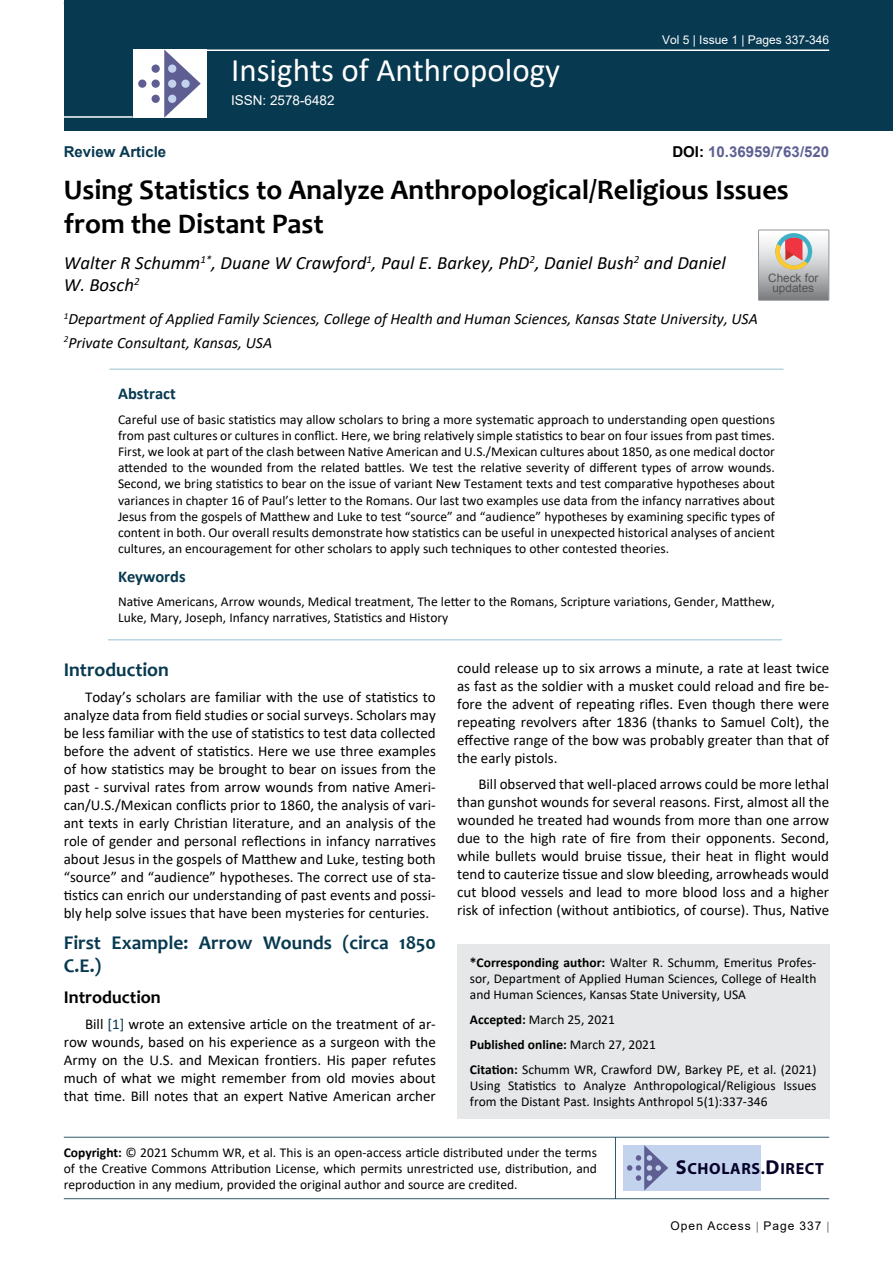
<style>
.page{position:relative;width:893px;height:1263px;background:#fff}
.page>*{position:absolute;margin:0;border:0;box-sizing:border-box;transform-origin:0 0}
.t1{font:33px "Calibri";color:#fff}
.t2{font:700 28.5px/34.2px "Candara";color:#000}
.t3{font:700 19.5px/22.5px "Candara";color:#073950}
.t4{font:italic 18.75px/22.5px "Calibri";color:#000}
.t5{font:700 18px "Candara";color:#000}
.t6{font:700 16.5px "Calibri";color:#073950}
.t7{font:700 16.2px "Myriad Pro";letter-spacing:.04em;color:#050128}
.t8{font:italic 15.75px/23.1px "Calibri";color:#000}
.t9{font:15px/18px "Calibri";color:#000;text-align:justify}
.t10{font:700 15px "Arial";color:#5e5f93}
.t11{font:700 15px "Arial";color:#073950}
.t12{font:13.5px/16.2px "Calibri";color:#000;text-align:justify}
.t13{font:13.5px "Arial";color:#fff}
.t14{font:12px "Arial";color:#fff}
.t15{font:12px "Arial";letter-spacing:.08em;color:#000}
.t16{font:11.7px/10.1px "Arial";color:#535353;text-align:center}
.s1{color:#000}
.s2{color:#073950}
.s3{font-weight:700}
.s4{font-size:20.25px}
</style>
<div class="page">
<div style="left:64px;top:0;width:829px;height:131px;background:#073950"></div>
<div style="left:457px;top:944px;width:372px;height:175px;background:#e6e7e8"></div>
<hr style="left:64px;top:1137px;width:765px;height:1px;background:#073950">
<hr style="left:64px;top:1198px;width:765px;height:1px;background:#073950">
<hr style="left:615px;top:1137px;width:1px;height:62px;background:#073950">
<div style="left:623px;top:1145px;width:138px;height:45px;background:#c3d3ee"></div>
<svg style="left:627px;top:1145px;width:41px;height:45px"></svg>
<hr style="left:204px;top:49px;width:625px;height:2px;background:#fff">
<hr style="left:64px;top:116px;width:69px;height:2px;background:#fff">
<div style="left:133px;top:49px;width:74px;height:69px;background:#fff"></div>
<svg style="left:164px;top:49px;width:37px;height:69px"></svg>
<div style="left:152px;top:65px;width:8px;height:8px;background:#5e5e92;border-radius:50%"></div>
<div style="left:138px;top:80px;width:8px;height:8px;background:#5e5e92;border-radius:50%"></div>
<div style="left:152px;top:80px;width:8px;height:8px;background:#5e5e92;border-radius:50%"></div>
<div style="left:168px;top:80px;width:8px;height:8px;background:#c3d3ee;border-radius:50%"></div>
<div style="left:181px;top:80px;width:9px;height:8px;background:#c3d3ee;border-radius:50%"></div>
<div style="left:168px;top:95px;width:8px;height:8px;background:#c3d3ee;border-radius:50%"></div>
<div style="left:168px;top:65px;width:8px;height:8px;background:#c3d3ee;border-radius:50%"></div>
<div style="left:152px;top:95px;width:8px;height:8px;background:#5e5e92;border-radius:50%"></div>
<hr style="left:109px;top:369px;width:674px;height:1px;background:#98c0d2">
<hr style="left:108px;top:639px;width:674px;height:1px;background:#98c0d2">
<svg style="left:758px;top:230px;width:71px;height:70px"></svg>
<h1 class="t1" style="left:231px;top:47px;width:331px">Insights of Anthropology</h1>
<p class="t13" style="left:231px;top:91px;width:105px">ISSN: 2578-6482</p>
<p class="t14" style="left:662px;top:31px;width:169px">Vol 5 | Issue 1 | Pages 337-346</p>
<p class="t10" style="left:672px;top:141px;width:158px"><span class="s1">DOI:</span> 10.36959/763/520</p>
<h2 class="t2" style="left:64px;top:173px;width:727px">Using Statistics to Analyze Anthropological/Religious Issues from the Distant Past</h2>
<h3 class="t4" style="left:64px;top:250px;width:663px">Walter R Schumm<sup>1*</sup>, Duane W Crawford<sup>1</sup>, Paul E. Barkey, PhD<sup>2</sup>, Daniel Bush<sup>2</sup> and Daniel<br>W. Bosch<sup>2</sup></h3>
<p class="t8" style="left:64px;top:307px;width:696px"><sup>1</sup>Department of Applied Family Sciences, College of Health and Human Sciences, Kansas State University, USA<br><sup>2</sup>Private Consultant, Kansas, USA</p>
<p class="t11" style="left:64px;top:141px;width:104px">Review Article</p>
<p class="t16" style="left:768px;top:273px;width:52px">Check for updates</p>
<p class="t6" style="left:118px;top:382px;width:59px">Abstract</p>
<p class="t12" style="left:118px;top:411px;width:658px">Careful use of basic statistics may allow scholars to bring a more systematic approach to understanding open questions from past cultures or cultures in conflict. Here, we bring relatively simple statistics to bear on four issues from past times.<br>First, we look at part of the clash between Native American and U.S./Mexican cultures about 1850, as one medical doctor attended to the wounded from the related battles. We test the relative severity of different types of arrow wounds.<br>Second, we bring statistics to bear on the issue of variant New Testament texts and test comparative hypotheses about variances in chapter 16 of Paul’s letter to the Romans. Our last two examples use data from the infancy narratives about Jesus from the gospels of Matthew and Luke to test “source” and “audience” hypotheses by examining specific types of content in both. Our overall results demonstrate how statistics can be useful in unexpected historical analyses of ancient cultures, an encouragement for other scholars to apply such techniques to other contested theories.</p>
<p class="t6" style="left:118px;top:564px;width:69px">Keywords</p>
<p class="t12" style="left:118px;top:593px;width:658px">Native Americans, Arrow wounds, Medical treatment, The letter to the Romans, Scripture variations, Gender, Matthew,<br>Luke, Mary, Joseph, Infancy narratives, Statistics and History</p>
<h3 class="t3" style="left:64px;top:658px;width:107px">Introduction</h3>
<p class="t9" style="left:64px;top:688px;width:374px;text-indent:21px">Today’s scholars are familiar with the use of statistics to analyze data from field studies or social surveys. Scholars may be less familiar with the use of statistics to test data collected before the advent of statistics. Here we use three examples of how statistics may be brought to bear on issues from the past - survival rates from arrow wounds from native Ameri&shy;can/U.S./Mexican conflicts prior to 1860, the analysis of vari&shy;ant texts in early Christian literature, and an analysis of the role of gender and personal reflections in infancy narratives about Jesus in the gospels of Matthew and Luke, testing both “source” and “audience” hypotheses. The correct use of sta&shy;tistics can enrich our understanding of past events and possi&shy;bly help solve issues that have been mysteries for centuries.</p>
<h3 class="t3" style="left:64px;top:931px;width:374px">First Example: Arrow Wounds (circa 1850<br>C.E.)</h3>
<h3 class="t5" style="left:64px;top:985px;width:99px">Introduction</h3>
<p class="t9" style="left:64px;top:1015px;width:374px;text-indent:21px">Bill <span class="s2">[1]</span> wrote an extensive article on the treatment of ar&shy;row wounds, based on his experience as a surgeon with the Army on the U.S. and Mexican frontiers. His paper refutes much of what we might remember from old movies about that time. Bill notes that an expert Native American archer</p>
<p class="t9" style="left:457px;top:658px;width:374px">could release up to six arrows a minute, a rate at least twice as fast as the soldier with a musket could reload and fire be&shy;fore the advent of repeating rifles. Even though there were repeating revolvers after 1836 (thanks to Samuel Colt), the effective range of the bow was probably greater than that of the early pistols.</p>
<p class="t9" style="left:457px;top:775px;width:374px;text-indent:21px">Bill observed that well-placed arrows could be more lethal than gunshot wounds for several reasons. First, almost all the wounded he treated had wounds from more than one arrow due to the high rate of fire from their opponents. Second, while bullets would bruise tissue, their heat in flight would tend to cauterize tissue and slow bleeding, arrowheads would cut blood vessels and lead to more blood loss and a higher risk of infection (without antibiotics, of course). Thus, Native</p>
<p class="t12" style="left:470px;top:954px;width:348px"><span class="s3">*Corresponding author:</span> Walter R. Schumm, Emeritus Profes&shy;sor, Department of Applied Human Sciences, College of Health and Human Sciences, Kansas State University, USA</p>
<p class="t12" style="left:470px;top:1007px;width:348px;line-height:24.8px;text-align:left"><span class="s3">Accepted:</span> March 25, 2021<br><span class="s3">Published online:</span> March 27, 2021<br><span class="s3">Citation:</span> Schumm WR, Crawford DW, Barkey PE, et al. (2021)</p>
<p class="t12" style="left:470px;top:1077px;width:348px">Using Statistics to Analyze Anthropological/Religious Issues from the Distant Past. Insights Anthropol 5(1):337-346</p>
<p class="t12" style="left:64px;top:1144px;width:535px"><span class="s3">Copyright:</span> © 2021 Schumm WR, et al. This is an open-access article distributed under the terms of the Creative Commons Attribution License, which permits unrestricted use, distribution, and reproduction in any medium, provided the original author and source are credited.</p>
<p class="t7" style="left:676px;top:1158px;width:150px"><span class="s4">S</span>CHOLARS.<span class="s4">D</span>IRECT</p>
<p class="t15" style="left:670px;top:1217px;width:152px">Open Access Page 337</p>
</div>
